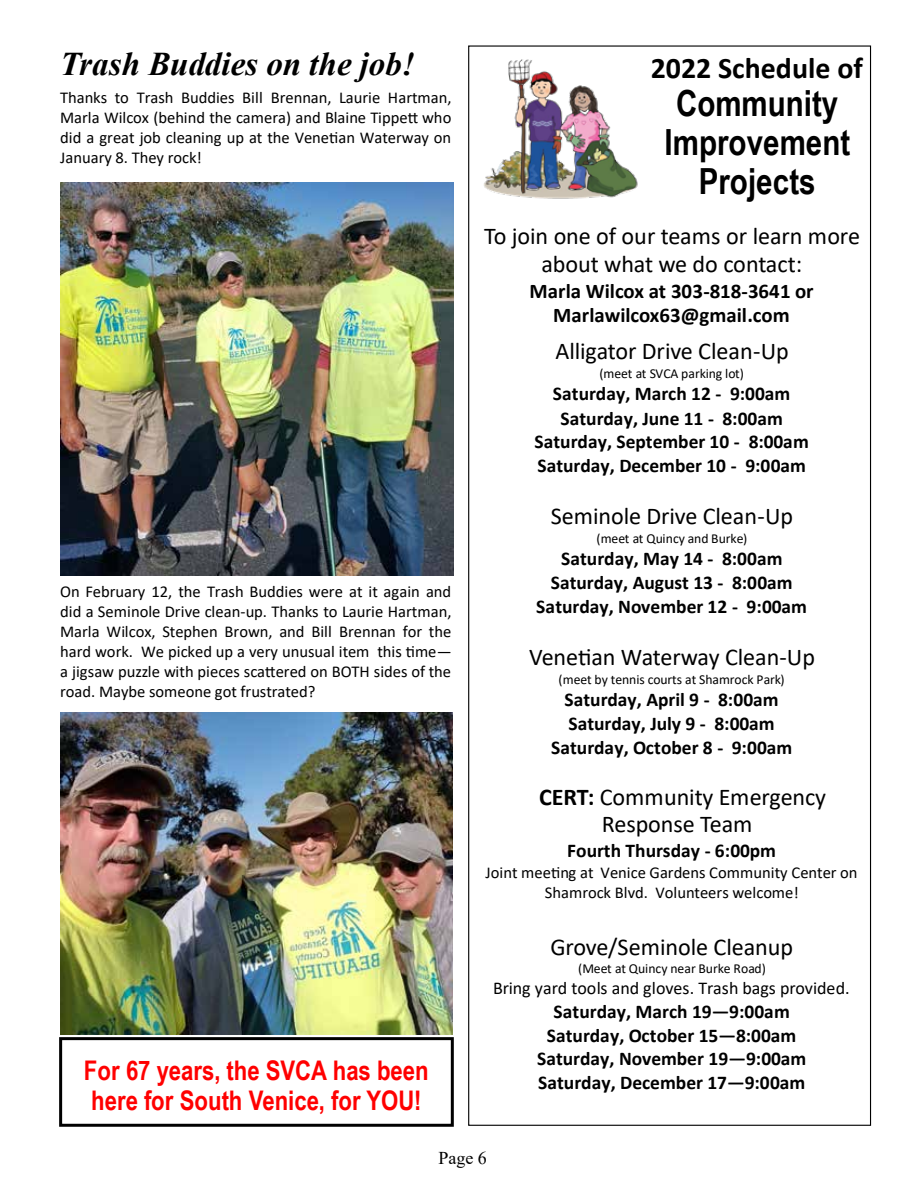
<style>
.page{position:relative;width:918px;height:1188px;background:#fff}
.page>*{position:absolute;margin:0;border:0;box-sizing:border-box;transform-origin:0 0}
.t1{font:700 36px/38.8px "Arial Narrow";color:#000;text-align:center}
.t2{font:italic 700 33.15px "Times New Roman";color:#000}
.t3{font:700 29.85px "Calibri";color:#000}
.t4{font:700 27px/29.8px "Arial Narrow";color:#f00}
.t5{font:24.15px/27.8px "Calibri";letter-spacing:-.005em;color:#000;text-align:center}
.t6{font:700 20.85px/24.2px "Calibri";letter-spacing:-.005em;color:#000;text-align:center}
.t7{font:700 19.5px/23.9px "Calibri";color:#000;text-align:center}
.t8{font:18px "Calibri";letter-spacing:-.005em;color:#000}
.t9{font:18px "Times New Roman";color:#000}
.t10{font:16.65px "Calibri";color:#000}
.t11{font:16.5px/20.1px "Calibri";color:#000;text-align:justify}
.t12{font:13.65px "Calibri";letter-spacing:-.005em;color:#000}
.s1{font-weight:700}
</style>
<div class="page">
<img style="left:484px;top:59px;width:154px;height:140px">
<img style="left:61px;top:182px;width:393px;height:393px">
<img style="left:61px;top:713px;width:391px;height:322px">
<div style="left:59px;top:1037px;width:395px;height:90px;border:3px solid #000"></div>
<h2 class="t2" style="left:60px;top:41px;width:356px">Trash Buddies on the job!</h2>
<p class="t11" style="left:60px;top:87px;width:393px">Thanks to Trash Buddies Bill Brennan, Laurie Hartman, Marla Wilcox (behind the camera) and Blaine Tippett who did a great job cleaning up at the Venetian Waterway on January 8. They rock!</p>
<p class="t11" style="left:60px;top:581px;width:393px">On February 12, the Trash Buddies were at it again and</p>
<p class="t10" style="left:60px;top:600px;width:393px">did a Seminole Drive clean-up. Thanks to Laurie Hartman,</p>
<p class="t11" style="left:60px;top:621px;width:393px">Marla Wilcox, Stephen Brown, and Bill Brennan for the hard work. We picked up a very unusual item this time— a jigsaw puzzle with pieces scattered on BOTH sides of the road. Maybe someone got frustrated?</p>
<h3 class="t4" style="left:84px;top:1054px;width:346px">For 67 years, the SVCA has been here for South Venice, for YOU!</h3>
<h3 class="t3" style="left:651px;top:47px;width:214px">2022 Schedule of</h3>
<h1 class="t1" style="left:665px;top:82px;width:187px">Community<br>Improvement<br>Projects</h1>
<h3 class="t5" style="left:484px;top:222px;width:378px">To join one of our teams or learn more about what we do contact:</h3>
<p class="t6" style="left:529px;top:279px;width:286px">Marla Wilcox at 303-818-3641 or<br>Marlawilcox63@gmail.com</p>
<h3 class="t5" style="left:555px;top:337px;width:235px">Alligator Drive Clean-Up</h3>
<p class="t12" style="left:599px;top:364px;width:146px">(meet at SVCA parking lot)</p>
<p class="t7" style="left:534px;top:382px;width:276px">Saturday, March 12 - 9:00am<br>Saturday, June 11 - 8:00am<br>Saturday, September 10 - 8:00am<br>Saturday, December 10 - 9:00am</p>
<h3 class="t5" style="left:551px;top:501px;width:244px">Seminole Drive Clean-Up</h3>
<p class="t12" style="left:596px;top:529px;width:152px">(meet at Quincy and Burke)</p>
<p class="t7" style="left:536px;top:547px;width:272px">Saturday, May 14 - 8:00am<br>Saturday, August 13 - 8:00am<br>Saturday, November 12 - 9:00am</p>
<h3 class="t5" style="left:529px;top:643px;width:288px">Venetian Waterway Clean-Up</h3>
<p class="t12" style="left:559px;top:670px;width:228px">(meet by tennis courts at Shamrock Park)</p>
<p class="t7" style="left:551px;top:688px;width:243px">Saturday, April 9 - 8:00am<br>Saturday, July 9 - 8:00am<br>Saturday, October 8 - 9:00am</p>
<h3 class="t5" style="left:539px;top:782px;width:288px;line-height:27.3px"><span class="s1">CERT:</span> Community Emergency<br>Response Team</h3>
<p class="t7" style="left:567px;top:838px;width:210px">Fourth Thursday - 6:00pm</p>
<p class="t11" style="left:486px;top:862px;width:374px;text-align:center">Joint meeting at Venice Gardens Community Center on<br>Shamrock Blvd. Volunteers welcome!</p>
<h3 class="t5" style="left:550px;top:932px;width:244px">Grove/Seminole Cleanup</h3>
<p class="t12" style="left:578px;top:959px;width:189px">(Meet at Quincy near Burke Road)</p>
<p class="t8" style="left:493px;top:976px;width:358px">Bring yard tools and gloves. Trash bags provided.</p>
<p class="t7" style="left:537px;top:999px;width:271px">Saturday, March 19—9:00am<br>Saturday, October 15—8:00am<br>Saturday, November 19—9:00am<br>Saturday, December 17—9:00am</p>
<p class="t9" style="left:438px;top:1146px;width:50px">Page 6</p>
</div>
